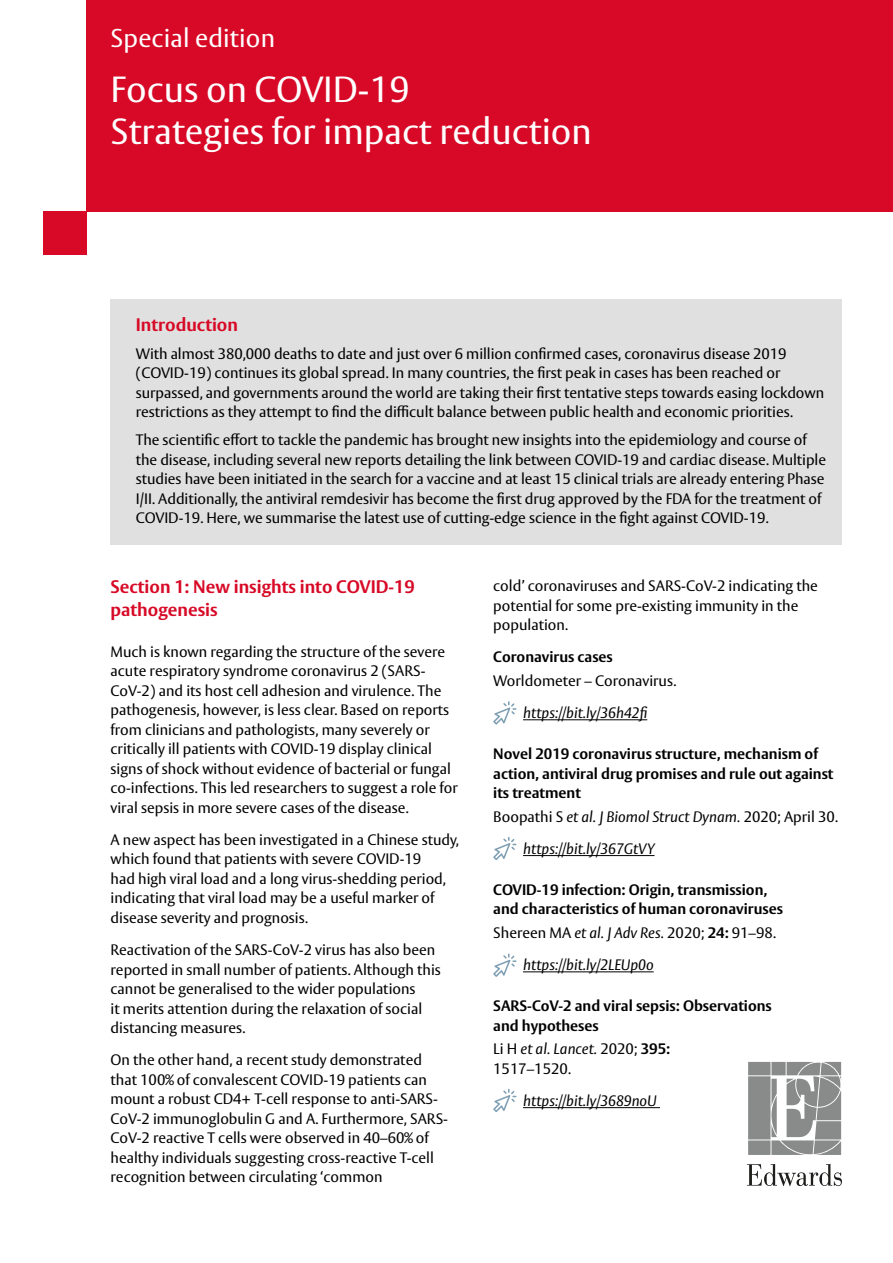
<style>
.page{position:relative;width:893px;height:1263px;background:#fff}
.page>*{position:absolute;margin:0;border:0;box-sizing:border-box;transform-origin:0 0}
.t1{font:36px/42px "Vesta Pro";color:#fff}
.t2{font:25.5px "Vesta Pro";letter-spacing:.005em;color:#fff}
.t3{font:700 18px/22.5px "Vesta Pro";color:#d70926}
.t4{font:15px/19.5px "Vesta Pro";color:#020203}
.t5{font:15px/19.5px "Vesta Pro";letter-spacing:-.005em;color:#000}
.t6{font:700 15px/19.5px "Vesta Pro";color:#020203}
.t7{font:italic 15px/32.2px "Vesta Pro";color:#020203}
.s1{font-style:normal}
.s2{font-weight:700;font-style:normal}
.s3{font-style:italic}
.s4{font-weight:700}
</style>
<div class="page">
<hr style="left:523px;top:719px;width:124px;height:1px;background:#020203">
<hr style="left:523px;top:855px;width:131px;height:1px;background:#020203">
<hr style="left:523px;top:971px;width:131px;height:1px;background:#020203">
<hr style="left:523px;top:1107px;width:137px;height:1px;background:#020203">
<div style="left:111px;top:299px;width:731px;height:246px;background:#e0e0e0"></div>
<div style="left:86px;top:0;width:807px;height:212px;background:#d70926"></div>
<div style="left:43px;top:212px;width:43px;height:43px;background:#d70926"></div>
<svg style="left:748px;top:1062px;width:93px;height:93px;background:#9fa2a0"></svg>
<svg style="left:747px;top:1164px;width:95px;height:22px"></svg>
<svg style="left:493px;top:837px;width:23px;height:23px"></svg>
<svg style="left:493px;top:953px;width:23px;height:24px"></svg>
<svg style="left:493px;top:701px;width:23px;height:24px"></svg>
<svg style="left:493px;top:1089px;width:23px;height:23px"></svg>
<h2 class="t2" style="left:111px;top:23px;width:166px">Special edition</h2>
<h1 class="t1" style="left:111px;top:68px;width:483px">Focus on COVID-19<br>Strategies for impact reduction</h1>
<p class="t3" style="left:136px;top:313px;width:104px">Introduction</p>
<p class="t5" style="left:136px;top:344px;width:690px">With almost 380,000 deaths to date and just over 6 million confirmed cases, coronavirus disease 2019 (COVID-19) continues its global spread. In many countries, the first peak in cases has been reached or surpassed, and governments around the world are taking their first tentative steps towards easing lockdown restrictions as they attempt to find the difficult balance between public health and economic priorities.</p>
<p class="t5" style="left:136px;top:430px;width:692px">The scientific effort to tackle the pandemic has brought new insights into the epidemiology and course of the disease, including several new reports detailing the link between COVID-19 and cardiac disease. Multiple studies have been initiated in the search for a vaccine and at least 15 clinical trials are already entering Phase I/II. Additionally, the antiviral remdesivir has become the first drug approved by the FDA for the treatment of COVID-19. Here, we summarise the latest use of cutting-edge science in the fight against COVID-19.</p>
<p class="t3" style="left:111px;top:575px;width:306px">Section 1: New insights into COVID-19 pathogenesis</p>
<p class="t4" style="left:111px;top:641px;width:349px">Much is known regarding the structure of the severe acute respiratory syndrome coronavirus 2 (SARS-CoV-2) and its host cell adhesion and virulence. The pathogenesis, however, is less clear. Based on reports from clinicians and pathologists, many severely or critically ill patients with COVID-19 display clinical signs of shock without evidence of bacterial or fungal co-infections. This led researchers to suggest a role for viral sepsis in more severe cases of the disease.</p>
<p class="t4" style="left:111px;top:830px;width:350px">A new aspect has been investigated in a Chinese study, which found that patients with severe COVID-19<br>had high viral load and a long virus-shedding period, indicating that viral load may be a useful marker of disease severity and prognosis.</p>
<p class="t4" style="left:111px;top:940px;width:332px">Reactivation of the SARS-CoV-2 virus has also been reported in small number of patients. Although this cannot be generalised to the wider populations<br>it merits attention during the relaxation of social distancing measures.</p>
<p class="t4" style="left:111px;top:1050px;width:339px">On the other hand, a recent study demonstrated that 100% of convalescent COVID-19 patients can mount a robust CD4+ T-cell response to anti-SARS-CoV-2 immunoglobulin G and A. Furthermore, SARS-CoV-2 reactive T cells were observed in 40–60% of healthy individuals suggesting cross-reactive T-cell recognition between circulating ‘common</p>
<p class="t4" style="left:493px;top:576px;width:326px">cold’ coronaviruses and SARS-CoV-2 indicating the potential for some pre-existing immunity in the population.</p>
<p class="t6" style="left:493px;top:647px;width:121px">Coronavirus cases</p>
<p class="t4" style="left:493px;top:671px;width:185px">Worldometer – Coronavirus.</p>
<p class="t7" style="left:523px;top:697px;width:127px">https://bit.ly/36h42fi</p>
<p class="t6" style="left:493px;top:744px;width:342px">Novel 2019 coronavirus structure, mechanism of action, antiviral drug promises and rule out against its treatment</p>
<p class="t7" style="left:523px;top:800px;width:317px;text-indent:-30px"><span class="s1">Boopathi S</span> et al. J Biomol Struct Dynam. <span class="s1">2020; April 30. </span>https://bit.ly/367GtVY</p>
<p class="t6" style="left:493px;top:879px;width:291px">COVID-19 infection: Origin, transmission, and characteristics of human coronaviruses</p>
<p class="t7" style="left:523px;top:916px;width:255px;text-indent:-30px"><span class="s1">Shereen MA</span> et al. J Adv Res. <span class="s1">2020;</span> <span class="s2">24:</span> <span class="s1">91–98. </span>https://bit.ly/2LEUp0o</p>
<p class="t6" style="left:493px;top:996px;width:280px">SARS-CoV-2 and viral sepsis: Observations and hypotheses</p>
<p class="t4" style="left:493px;top:1039px;width:179px">Li H <span class="s3">et al. Lancet.</span> 2020; <span class="s4">395:<br></span>1517–1520.</p>
<p class="t7" style="left:523px;top:1084px;width:135px">https://bit.ly/3689noU</p>
</div>
